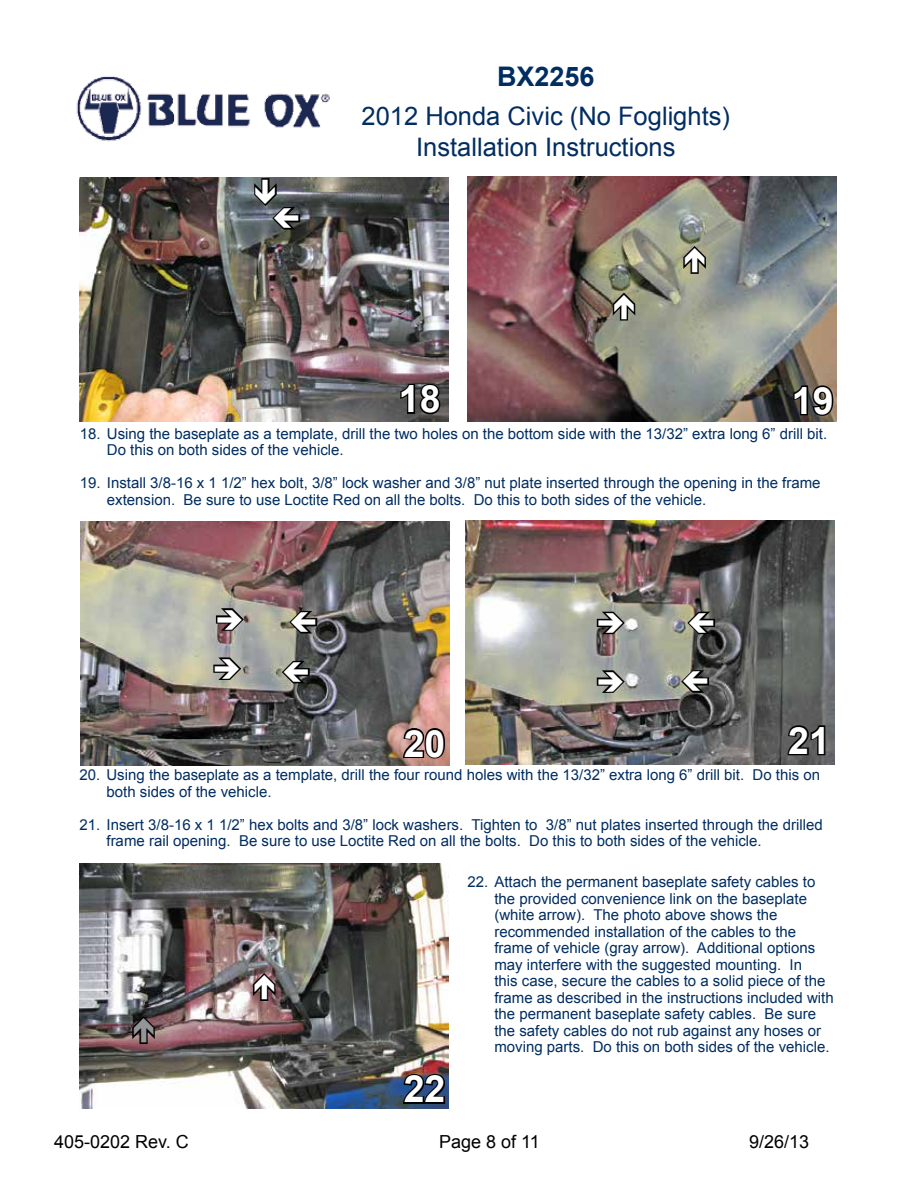
<style>
.page{position:relative;width:918px;height:1188px;background:#fff}
.page>*{position:absolute;margin:0;border:0;box-sizing:border-box;transform-origin:0 0}
.t1{font:700 37.5px "Arial";color:#fff}
.t2{font:700 27px "Arial";color:#002d62}
.t3{font:25.5px/30.6px "Arial";color:#002d62;text-align:center}
.t4{font:18px "Arial";color:#000}
.t5{font:15px/16.5px "Arial";color:#002d62}
</style>
<div class="page">
<img style="left:76px;top:76px;width:254px;height:66px">
<img style="left:468px;top:176px;width:369px;height:246px">
<svg style="left:792px;top:384px;width:43px;height:33px"></svg>
<img style="left:79px;top:177px;width:369px;height:245px">
<svg style="left:399px;top:382px;width:43px;height:34px"></svg>
<img style="left:466px;top:520px;width:369px;height:245px">
<svg style="left:786px;top:723px;width:41px;height:34px"></svg>
<img style="left:80px;top:521px;width:369px;height:245px">
<svg style="left:401px;top:726px;width:46px;height:34px;background:#70524d"></svg>
<img style="left:80px;top:863px;width:369px;height:245px">
<svg style="left:401px;top:1072px;width:46px;height:33px;background:#202a41"></svg>
<svg style="left:610px;top:291px;width:28px;height:31px"></svg>
<svg style="left:681px;top:244px;width:28px;height:31px"></svg>
<svg style="left:251px;top:177px;width:51px;height:55px;background:#4e5357"></svg>
<svg style="left:679px;top:668px;width:32px;height:27px"></svg>
<svg style="left:685px;top:609px;width:32px;height:28px"></svg>
<svg style="left:595px;top:609px;width:32px;height:28px"></svg>
<svg style="left:595px;top:668px;width:32px;height:28px"></svg>
<svg style="left:287px;top:608px;width:32px;height:28px"></svg>
<svg style="left:280px;top:658px;width:31px;height:28px"></svg>
<svg style="left:212px;top:655px;width:31px;height:28px"></svg>
<svg style="left:214px;top:606px;width:32px;height:27px"></svg>
<svg style="left:251px;top:971px;width:27px;height:31px"></svg>
<svg style="left:130px;top:1014px;width:27px;height:32px"></svg>
<h2 class="t2" style="left:497px;top:59px;width:99px">BX2256</h2>
<h3 class="t3" style="left:362px;top:101px;width:370px">2012 Honda Civic (No Foglights)<br>Installation Instructions</h3>
<h1 class="t1" style="left:399px;top:375px;width:43px">18</h1>
<h1 class="t1" style="left:792px;top:376px;width:43px">19</h1>
<p class="t5" style="left:107px;top:425px;width:722px;text-indent:-27px">18. Using the baseplate as a template, drill the two holes on the bottom side with the 13/32” extra long 6” drill bit.<br>Do this on both sides of the vehicle.</p>
<p class="t5" style="left:107px;top:475px;width:715px;text-indent:-27px">19. Install 3/8-16 x 1 1/2” hex bolt, 3/8” lock washer and 3/8” nut plate inserted through the opening in the frame extension. Be sure to use Loctite Red on all the bolts. Do this to both sides of the vehicle.</p>
<h1 class="t1" style="left:788px;top:716px;width:43px">21</h1>
<h1 class="t1" style="left:404px;top:719px;width:43px">20</h1>
<p class="t5" style="left:106px;top:767px;width:715px;text-indent:-27px">20. Using the baseplate as a template, drill the four round holes with the 13/32” extra long 6” drill bit. Do this on both sides of the vehicle.</p>
<p class="t5" style="left:106px;top:816px;width:718px;text-indent:-27px">21. Insert 3/8-16 x 1 1/2” hex bolts and 3/8” lock washers. Tighten to 3/8” nut plates inserted through the drilled frame rail opening. Be sure to use Loctite Red on all the bolts. Do this to both sides of the vehicle.</p>
<h1 class="t1" style="left:404px;top:1065px;width:43px">22</h1>
<p class="t5" style="left:494px;top:874px;width:341px;text-indent:-27px">22. Attach the permanent baseplate safety cables to the provided convenience link on the baseplate (white arrow). The photo above shows the recommended installation of the cables to the frame of vehicle (gray arrow). Additional options may interfere with the suggested mounting. In<br>this case, secure the cables to a solid piece of the frame as described in the instructions included with the permanent baseplate safety cables. Be sure the safety cables do not rub against any hoses or moving parts. Do this on both sides of the vehicle.</p>
<p class="t4" style="left:54px;top:1130px;width:136px">405-0202 Rev. C</p>
<p class="t4" style="left:439px;top:1130px;width:102px">Page 8 of 11</p>
<p class="t4" style="left:749px;top:1130px;width:62px">9/26/13</p>
</div>
